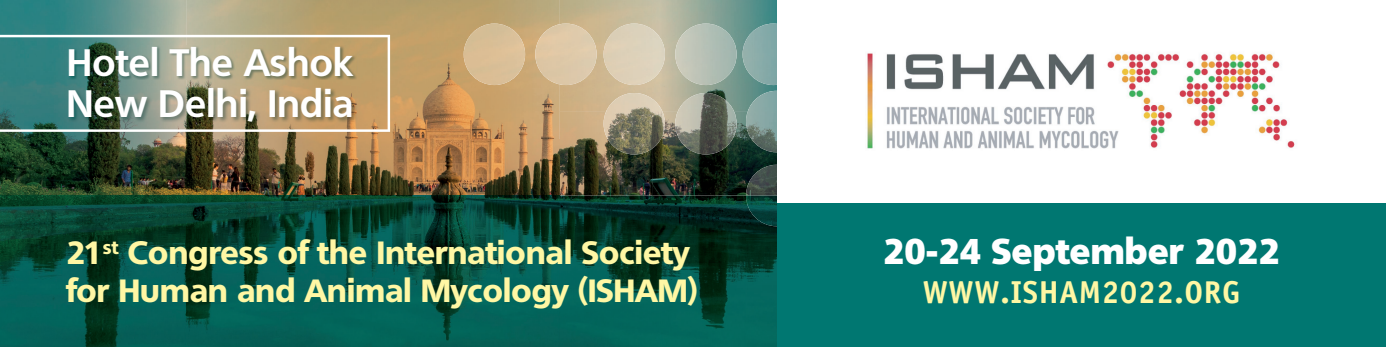
<style>
.page{position:relative;width:1386px;height:347px;background:#fff}
.page>*{position:absolute;margin:0;border:0;box-sizing:border-box;transform-origin:0 0}
.t1{font:700 37.01px/41.1px "Quebec";letter-spacing:.01em;color:#fff}
.t2{font:800 34.65px "Quebec";letter-spacing:.02em;color:#fff}
.t3{font:700 31.76px "Officina Sans";letter-spacing:.02em;color:#fff7a4}
.t4{font:800 31.15px/37.6px "Quebec";letter-spacing:.01em;color:#fff7a4}
.s1{font-size:31.59px}
</style>
<div class="page">
<img style="left:0;top:0;width:559px;height:195px">
<img style="left:559px;top:0;width:218px;height:111px">
<img style="left:559px;top:111px;width:63px;height:84px">
<img style="left:653px;top:111px;width:31px;height:84px">
<img style="left:715px;top:111px;width:62px;height:84px">
<img style="left:622px;top:148px;width:31px;height:47px">
<img style="left:684px;top:146px;width:31px;height:49px">
<img style="left:743px;top:24px;width:34px;height:61px">
<img style="left:746px;top:91px;width:31px;height:61px">
<img style="left:746px;top:165px;width:31px;height:30px">
<img style="left:675px;top:93px;width:62px;height:61px;border-radius:31px">
<img style="left:675px;top:24px;width:62px;height:61px;border-radius:31px">
<div style="left:604px;top:24px;width:61px;height:61px;background:#ddd1ba;border-radius:31px"></div>
<img style="left:604px;top:93px;width:61px;height:61px;border-radius:31px">
<div style="left:535px;top:24px;width:62px;height:61px;background:#dec9a8;border-radius:31px"></div>
<div style="left:464px;top:24px;width:61px;height:61px;background:#dabe96;border-radius:31px"></div>
<img style="left:0;top:195px;width:777px;height:151px">
<svg style="left:0;top:35px;width:390px;height:97px;background:#859b88"></svg>
<img style="left:68px;top:46px;width:289px;height:34px">
<img style="left:68px;top:87px;width:289px;height:40px">
<img style="left:867px;top:53px;width:428px;height:96px">
<div style="left:777px;top:202px;width:609px;height:144px;background:#007771"></div>
<p class="t1" style="left:67px;top:41px;width:288px">Hotel The Ashok<br>New Delhi, India</p>
<p class="t4" style="left:66px;top:233px;width:633px">21<sup>st</sup> Congress of the International Society for Human and Animal Mycology (ISHAM)</p>
<p class="t2" style="left:884px;top:228px;width:397px">20-24 September 2022</p>
<p class="t3" style="left:923px;top:272px;width:319px">WWW.ISHAM<span class="s1">2022.ORG</span></p>
</div>
